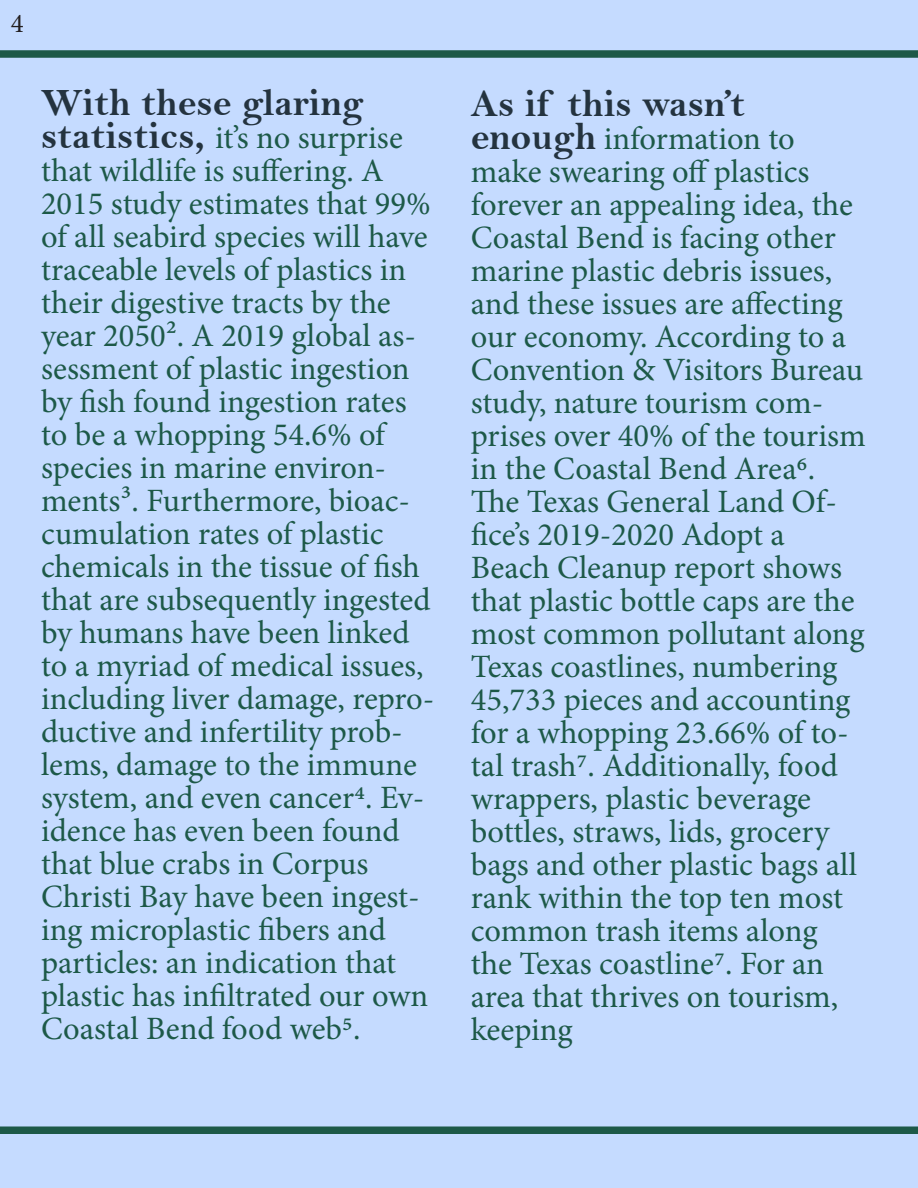
<style>
.page{position:relative;width:918px;height:1188px;background:#c5dbff}
.page>*{position:absolute;margin:0;border:0;box-sizing:border-box;transform-origin:0 0}
.Body_Text{font:39px "Bell MT Bold";color:#24333f}
.Body_Text-2{font:32.55px/33px "Minion Pro";color:#1d5948}
.t1{font:27px "Minion Pro";color:#231f20}
.s1{font-family:"Bell MT Bold";font-size:39px;color:#24333f}
</style>
<div class="page">
<div style="left:0;top:50px;width:918px;height:8px;background:#1d5948"></div>
<div style="left:0;top:1126px;width:918px;height:8px;background:#1d5948"></div>
<p class="t1" style="left:11px;top:6px;width:14px">4</p>
<p class="Body_Text" style="left:41px;top:80px;width:324px">With these glaring</p>
<p class="Body_Text-2" style="left:41px;top:122px;width:395px"><span class="s1">statistics,</span> it’s no surprise that wildlife is suffering. A<br>2015 study estimates that 99% of all seabird species will have traceable levels of plastics in their digestive tracts by the year 20502. A 2019 global as&shy;sessment of plastic ingestion by fish found ingestion rates to be a whopping 54.6% of species in marine environ&shy;ments3. Furthermore, bioac&shy;cumulation rates of plastic chemicals in the tissue of fish that are subsequently ingested by humans have been linked to a myriad of medical issues, including liver damage, repro&shy;ductive and infertility prob&shy;lems, damage to the immune system, and even cancer4. Ev&shy;idence has even been found that blue crabs in Corpus<br>Christi Bay have been ingest&shy;ing microplastic fibers and particles: an indication that plastic has infiltrated our own<br>Coastal Bend food web5.</p>
<p class="Body_Text" style="left:471px;top:81px;width:276px">As if this wasn’t</p>
<p class="Body_Text-2" style="left:471px;top:122px;width:396px"><span class="s1">enough</span> information to make swearing off plastics forever an appealing idea, the<br>Coastal Bend is facing other marine plastic debris issues, and these issues are affecting our economy. According to a<br>Convention &amp; Visitors Bureau study, nature tourism com&shy;prises over 40% of the tourism in the Coastal Bend Area6.<br>The Texas General Land Of&shy;fice’s 2019-2020 Adopt a<br>Beach Cleanup report shows that plastic bottle caps are the most common pollutant along<br>Texas coastlines, numbering<br>45,733 pieces and accounting for a whopping 23.66% of to&shy;tal trash7. Additionally, food wrappers, plastic beverage bottles, straws, lids, grocery bags and other plastic bags all rank within the top ten most common trash items along the Texas coastline7. For an area that thrives on tourism, keeping</p>
</div>
